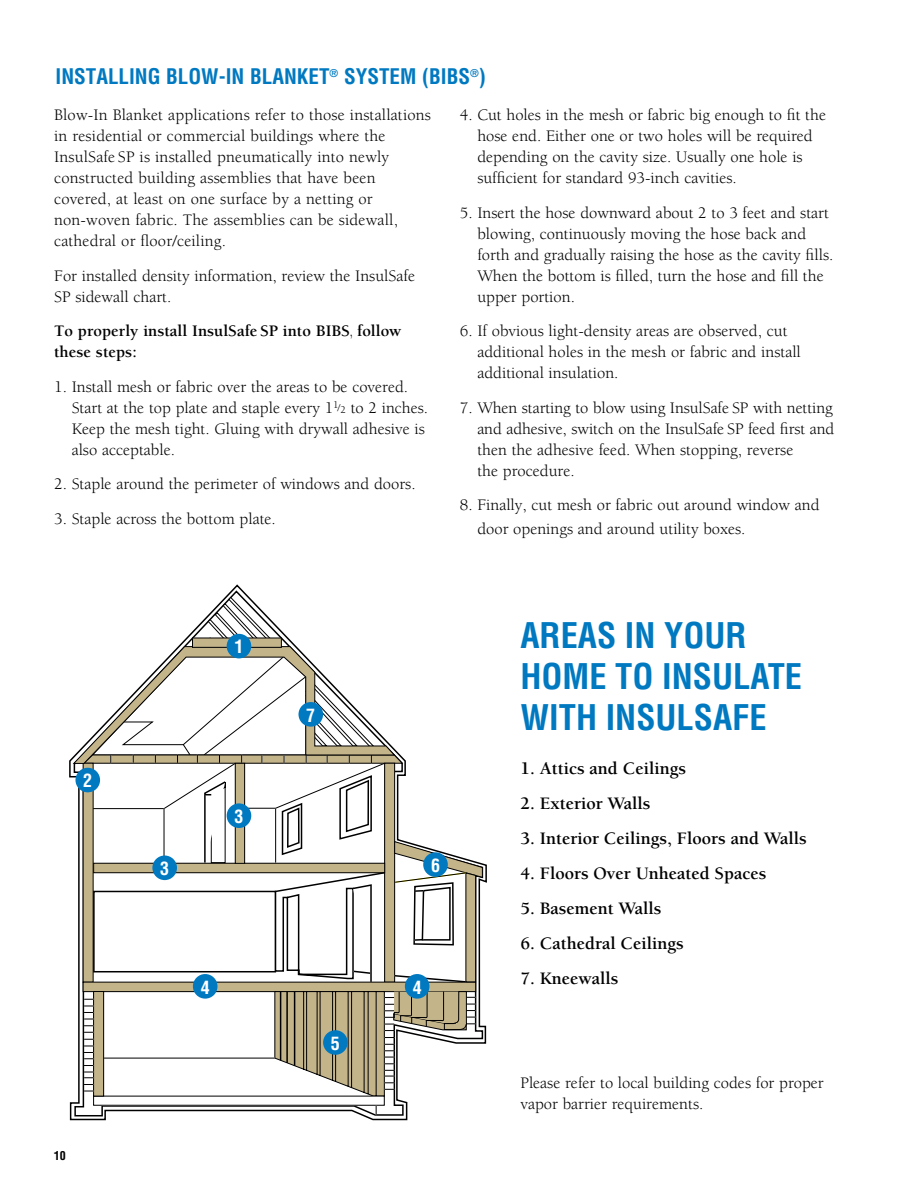
<style>
.page{position:relative;width:918px;height:1188px;background:#fff}
.page>*{position:absolute;margin:0;border:0;box-sizing:border-box;transform-origin:0 0}
.t1{font:700 condensed 34.5px/41.4px "Helvetica";color:#0079c1}
.t2{font:700 condensed 21px "Helvetica";color:#0079c1}
.t3{font:700 18px "Berkeley";color:#000}
.t4{font:700 condensed 18px "Helvetica";color:#fff}
.t5{font:16.5px/21px "Berkeley";color:#000}
.t6{font:700 16.5px/21px "Berkeley";color:#000}
.t7{font:700 condensed 12px "Helvetica";color:#000}
.s1{font-size:10.5px}
</style>
<div class="page">
<svg style="left:73px;top:589px;width:411px;height:528px"></svg>
<svg style="left:91px;top:596px;width:284px;height:7px"></svg>
<div style="left:83px;top:982px;width:393px;height:10px;background:#c3b48a"></div>
<div style="left:83px;top:982px;width:393px;height:10px;border:1px solid #000"></div>
<div style="left:94px;top:1096px;width:290px;height:9px;background:#fff"></div>
<div style="left:94px;top:992px;width:10px;height:104px;background:#c3b48a"></div>
<div style="left:93px;top:991px;width:11px;height:105px;border:1px solid #000"></div>
<svg style="left:84px;top:1006px;width:10px;height:7px"></svg>
<svg style="left:84px;top:1019px;width:10px;height:7px"></svg>
<svg style="left:84px;top:1046px;width:10px;height:13px"></svg>
<svg style="left:84px;top:1072px;width:10px;height:6px"></svg>
<hr style="left:104px;top:1058px;width:171px;height:1px;background:#000">
<svg style="left:274px;top:991px;width:201px;height:106px"></svg>
<svg style="left:72px;top:603px;width:411px;height:380px"></svg>
<div style="left:193px;top:638px;width:88px;height:9px;background:#c3b48a"></div>
<div style="left:192px;top:638px;width:90px;height:10px;border:1px solid #000"></div>
<div style="left:405px;top:974px;width:24px;height:25px;background:#0079c1;border-radius:50%"></div>
<div style="left:193px;top:974px;width:24px;height:25px;background:#0079c1;border-radius:50%"></div>
<div style="left:323px;top:1030px;width:25px;height:25px;background:#0079c1;border-radius:50%"></div>
<div style="left:423px;top:852px;width:25px;height:25px;background:#0079c1;border-radius:50%"></div>
<div style="left:298px;top:702px;width:25px;height:25px;background:#0079c1;border-radius:50%"></div>
<div style="left:227px;top:803px;width:24px;height:25px;background:#0079c1;border-radius:50%"></div>
<div style="left:152px;top:856px;width:25px;height:24px;background:#0079c1;border-radius:50%"></div>
<div style="left:75px;top:768px;width:25px;height:24px;background:#0079c1;border-radius:50%"></div>
<div style="left:227px;top:634px;width:24px;height:24px;background:#0079c1;border-radius:50%"></div>
<p class="t2" style="left:55px;top:68px;width:432px">INSTALLING BLOW-IN BLANKET<sup>®</sup> SYSTEM (BIBS<sup>®</sup>)</p>
<p class="t5" style="left:54px;top:106px;width:378px">Blow-In Blanket applications refer to those installations in residential or commercial buildings where the InsulSafe SP is installed pneumatically into newly constructed building assemblies that have been covered, at least on one surface by a netting or non-woven fabric. The assemblies can be sidewall, cathedral or floor/ceiling.</p>
<p class="t5" style="left:54px;top:267px;width:362px">For installed density information, review the InsulSafe<br>SP sidewall chart.</p>
<p class="t6" style="left:54px;top:322px;width:349px">To properly install InsulSafe SP into BIBS, follow these steps:</p>
<p class="t5" style="left:72px;top:378px;width:358px;text-indent:-18px">1. Install mesh or fabric over the areas to be covered.<br>Start at the top plate and staple every 1<sup>1</sup><span class="s1">/2</span> to 2 inches.<br>Keep the mesh tight. Gluing with drywall adhesive is also acceptable.</p>
<p class="t5" style="left:54px;top:475px;width:363px">2. Staple around the perimeter of windows and doors.</p>
<p class="t5" style="left:54px;top:510px;width:223px">3. Staple across the bottom plate.</p>
<p class="t5" style="left:477px;top:106px;width:350px;text-indent:-18px">4. Cut holes in the mesh or fabric big enough to fit the hose end. Either one or two holes will be required depending on the cavity size. Usually one hole is sufficient for standard 93-inch cavities.</p>
<p class="t5" style="left:477px;top:204px;width:358px;text-indent:-18px">5. Insert the hose downward about 2 to 3 feet and start blowing, continuously moving the hose back and forth and gradually raising the hose as the cavity fills.<br>When the bottom is filled, turn the hose and fill the upper portion.</p>
<p class="t5" style="left:477px;top:322px;width:325px;text-indent:-18px">6. If obvious light-density areas are observed, cut additional holes in the mesh or fabric and install additional insulation.</p>
<p class="t5" style="left:477px;top:399px;width:359px;text-indent:-18px">7. When starting to blow using InsulSafe SP with netting and adhesive, switch on the InsulSafe SP feed first and then the adhesive feed. When stopping, reverse<br>the procedure.</p>
<p class="t5" style="left:477px;top:495px;width:344px;line-height:24px;text-indent:-18px">8. Finally, cut mesh or fabric out around window and door openings and around utility boxes.</p>
<p class="t4" style="left:83px;top:773px;width:10px">2</p>
<p class="t7" style="left:54px;top:1151px;width:13px">10</p>
<p class="t4" style="left:160px;top:861px;width:10px">3</p>
<p class="t4" style="left:234px;top:640px;width:10px">1</p>
<p class="t4" style="left:234px;top:809px;width:10px">3</p>
<p class="t4" style="left:306px;top:708px;width:10px">7</p>
<p class="t4" style="left:431px;top:858px;width:10px">6</p>
<p class="t4" style="left:201px;top:980px;width:10px">4</p>
<p class="t4" style="left:413px;top:980px;width:10px">4</p>
<p class="t4" style="left:331px;top:1036px;width:10px">5</p>
<h1 class="t1" style="left:520px;top:617px;width:283px">AREAS IN YOUR<br>HOME TO INSULATE<br>WITH INSULSAFE</h1>
<p class="t3" style="left:520px;top:761px;width:167px">1. Attics and Ceilings</p>
<p class="t3" style="left:520px;top:796px;width:132px">2. Exterior Walls</p>
<p class="t3" style="left:520px;top:831px;width:288px">3. Interior Ceilings, Floors and Walls</p>
<p class="t3" style="left:520px;top:866px;width:248px">4. Floors Over Unheated Spaces</p>
<p class="t3" style="left:520px;top:901px;width:143px">5. Basement Walls</p>
<p class="t3" style="left:520px;top:936px;width:165px">6. Cathedral Ceilings</p>
<p class="t3" style="left:520px;top:971px;width:99px">7. Kneewalls</p>
<p class="t5" style="left:520px;top:1074px;width:305px">Please refer to local building codes for proper vapor barrier requirements.</p>
</div>
